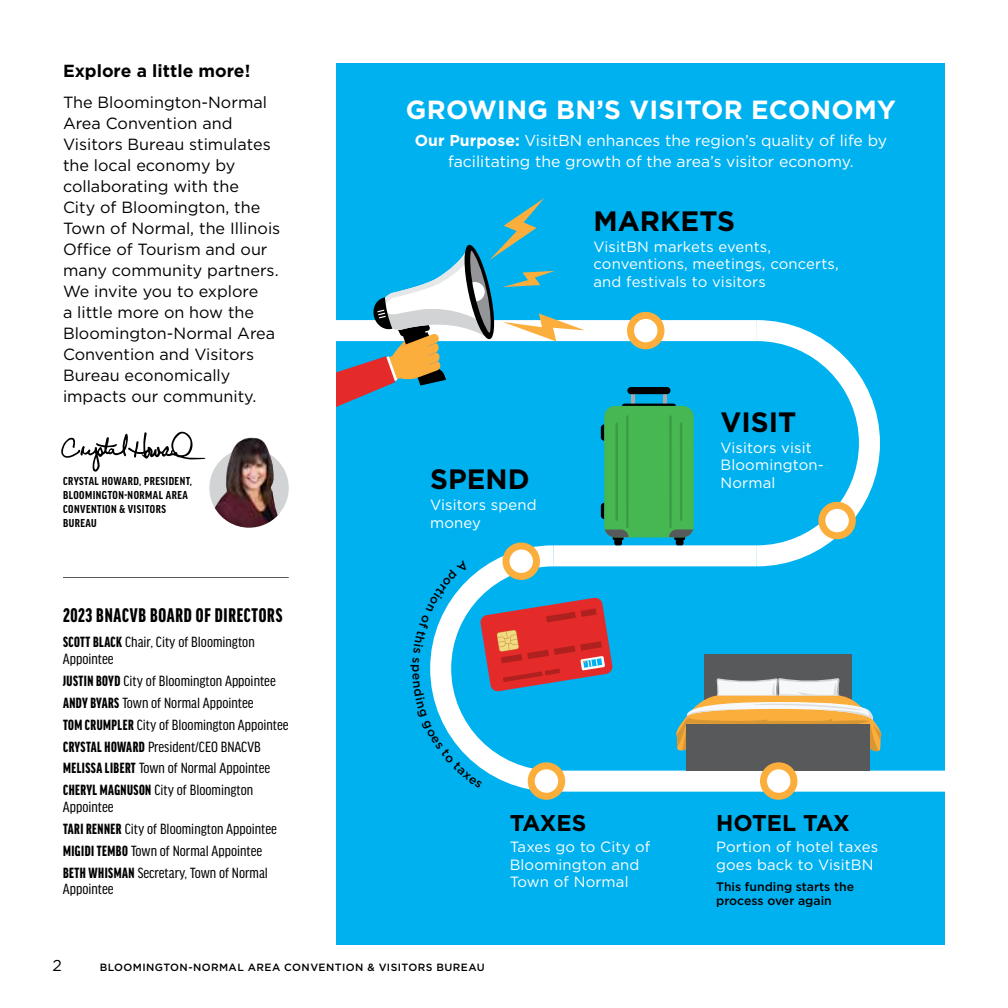
<style>
.page{position:relative;width:1008px;height:1008px;background:#fff}
.page>*{position:absolute;margin:0;border:0;box-sizing:border-box;transform-origin:0 0}
.t1{font:700 28px "Gotham";color:#000}
.t2{font:700 26.25px "Gotham";letter-spacing:.01em;color:#fff}
.t3{font:700 22.75px "Gotham";letter-spacing:-.01em;color:#000}
.t4{font:900 extra-condensed 21px "Good Headline Pro";letter-spacing:.04em;color:#000}
.t5{font:700 17.5px "Gotham";color:#000}
.t6{font:16.1px/21px "Gotham";color:#000}
.t7{font:condensed 15.75px/21.9px "Good Headline Pro";color:#000}
.t8{font:15.75px/21px "Gotham";color:#fff;text-align:center}
.t9{font:15.75px "Gotham";color:#000}
.t10{font:14.88px/17.5px "Gotham";letter-spacing:.01em;color:#fff}
.t11{font:700 condensed 12.25px/14px "Good Headline Pro";letter-spacing:.04em;color:#000}
.t12{font:500 12.25px/14px "Gotham";color:#000}
.t13{font:500 10.5px "Gotham";letter-spacing:.04em;color:#000}
.s1{font-weight:900;font-stretch:extra-condensed}
.s2{font-weight:700}
</style>
<div class="page">
<hr style="left:1007px;top:0;width:1px;height:1008px;background:#fbae3b">
<div style="left:336px;top:63px;width:609px;height:882px;background:#00b1f0"></div>
<div style="left:336px;top:320px;width:421px;height:21px;background:#fff"></div>
<svg style="left:736px;top:320px;width:144px;height:247px"></svg>
<svg style="left:495px;top:542px;width:67px;height:258px"></svg>
<div style="left:553px;top:545px;width:204px;height:21px;background:#fff"></div>
<div style="left:553px;top:771px;width:392px;height:21px;background:#fff"></div>
<hr style="left:63px;top:577px;width:226px;height:1px;background:#58595b">
<svg style="left:61px;top:432px;width:144px;height:40px"></svg>
<div style="left:627px;top:312px;width:37px;height:37px;border:7px solid #fbae3b;border-radius:50%"></div>
<div style="left:506px;top:546px;width:30px;height:30px;background:#fff;border-radius:50%"></div>
<div style="left:503px;top:543px;width:37px;height:37px;border:7px solid #fbae3b;border-radius:50%"></div>
<svg style="left:531px;top:766px;width:31px;height:30px"></svg>
<div style="left:528px;top:762px;width:37px;height:38px;border:7px solid #fbae3b;border-radius:50%"></div>
<svg style="left:822px;top:505px;width:30px;height:31px"></svg>
<div style="left:818px;top:502px;width:38px;height:37px;border:7px solid #fbae3b;border-radius:50%"></div>
<svg style="left:336px;top:198px;width:249px;height:209px"></svg>
<div style="left:209px;top:448px;width:80px;height:80px;background:#d1d3d4;border-radius:50%"></div>
<img style="left:215px;top:456px;width:63px;height:72px">
<img style="left:226px;top:438px;width:48px;height:48px">
<div style="left:704px;top:655px;width:148px;height:49px;background:#58595b"></div>
<svg style="left:676px;top:678px;width:205px;height:74px"></svg>
<div style="left:686px;top:724px;width:184px;height:47px;background:#58595b"></div>
<svg style="left:763px;top:766px;width:31px;height:30px"></svg>
<div style="left:760px;top:762px;width:37px;height:38px;border:7px solid #fbae3b;border-radius:50%"></div>
<svg style="left:631px;top:394px;width:4px;height:10px"></svg>
<svg style="left:663px;top:394px;width:4px;height:10px"></svg>
<div style="left:627px;top:387px;width:43px;height:7px;background:#000;border-radius:4px"></div>
<svg style="left:622px;top:404px;width:54px;height:4px"></svg>
<div style="left:614px;top:530px;width:8px;height:15px;background:#000;border-radius:2px"></div>
<div style="left:676px;top:530px;width:8px;height:15px;background:#000;border-radius:2px"></div>
<svg style="left:601px;top:424px;width:3px;height:17px"></svg>
<svg style="left:601px;top:503px;width:3px;height:16px"></svg>
<div style="left:604px;top:406px;width:90px;height:131px;background:#46b751;border-radius:11px"></div>
<hr style="left:626px;top:415px;width:3px;height:113px;background:#3a9d45">
<hr style="left:615px;top:423px;width:3px;height:98px;background:#3a9d45">
<hr style="left:680px;top:422px;width:2px;height:99px;background:#3a9d45">
<hr style="left:669px;top:415px;width:3px;height:113px;background:#3a9d45">
<svg style="left:604px;top:529px;width:25px;height:8px"></svg>
<svg style="left:669px;top:529px;width:24px;height:8px"></svg>
<svg style="left:430px;top:560px;width:183px;height:229px"></svg>
<p class="t5" style="left:63px;top:59px;width:189px">Explore a little more!</p>
<p class="t6" style="left:63px;top:92px;width:219px">The Bloomington-Normal<br>Area Convention and<br>Visitors Bureau stimulates the local economy by collaborating with the<br>City of Bloomington, the<br>Town of Normal, the Illinois<br>Office of Tourism and our many community partners.<br>We invite you to explore<br>a little more on how the<br>Bloomington-Normal Area<br>Convention and Visitors<br>Bureau economically impacts our community.</p>
<p class="t11" style="left:63px;top:474px;width:131px">CRYSTAL HOWARD, PRESIDENT,<br>BLOOMINGTON-NORMAL AREA<br>CONVENTION &amp; VISITORS<br>BUREAU</p>
<h3 class="t4" style="left:63px;top:605px;width:221px">2023 BNACVB BOARD OF DIRECTORS</h3>
<p class="t7" style="left:63px;top:634px;width:193px;line-height:16.6px"><span class="s1">SCOTT BLACK</span> Chair, City of Bloomington<br>Appointee</p>
<p class="t7" style="left:63px;top:670px;width:227px"><span class="s1">JUSTIN BOYD</span> City of Bloomington Appointee <span class="s1">ANDY BYARS</span> Town of Normal Appointee<br><span class="s1">TOM CRUMPLER</span> City of Bloomington Appointee <span class="s1">CRYSTAL HOWARD</span> President/CEO BNACVB <span class="s1">MELISSA LIBERT</span> Town of Normal Appointee <span class="s1">CHERYL MAGNUSON</span> City of Bloomington</p>
<p class="t7" style="left:63px;top:796px;width:216px">Appointee<br><span class="s1">TARI RENNER</span> City of Bloomington Appointee<br><span class="s1">MIGIDI TEMBO</span> Town of Normal Appointee<br><span class="s1">BETH WHISMAN</span> Secretary, Town of Normal</p>
<p class="t7" style="left:63px;top:878px;width:52px">Appointee</p>
<h2 class="t2" style="left:406px;top:92px;width:492px">GROWING BN’S VISITOR ECONOMY</h2>
<p class="t8" style="left:415px;top:129px;width:474px"><span class="s2">Our Purpose:</span> VisitBN enhances the region’s quality of life by facilitating the growth of the area’s visitor economy.</p>
<h1 class="t1" style="left:594px;top:202px;width:143px">MARKETS</h1>
<p class="t10" style="left:594px;top:238px;width:247px">VisitBN markets events, conventions, meetings, concerts, and festivals to visitors</p>
<h1 class="t1" style="left:721px;top:403px;width:77px">VISIT</h1>
<p class="t10" style="left:721px;top:438px;width:105px">Visitors visit<br>Bloomington-</p>
<h1 class="t1" style="left:430px;top:461px;width:101px">SPEND</h1>
<p class="t10" style="left:721px;top:473px;width:56px">Normal</p>
<p class="t10" style="left:430px;top:496px;width:108px">Visitors spend money</p>
<h3 class="t3" style="left:510px;top:808px;width:78px">TAXES</h3>
<p class="t10" style="left:510px;top:838px;width:142px">Taxes go to City of<br>Bloomington and<br>Town of Normal</p>
<h3 class="t3" style="left:716px;top:808px;width:135px">HOTEL TAX</h3>
<p class="t10" style="left:716px;top:838px;width:163px">Portion of hotel taxes goes back to VisitBN</p>
<p class="t12" style="left:716px;top:879px;width:139px">This funding starts the process over again</p>
<p class="t9" style="left:52px;top:956px;width:11px">2</p>
<p class="t13" style="left:100px;top:961px;width:387px">BLOOMINGTON-NORMAL AREA CONVENTION &amp; VISITORS BUREAU</p>
</div>
